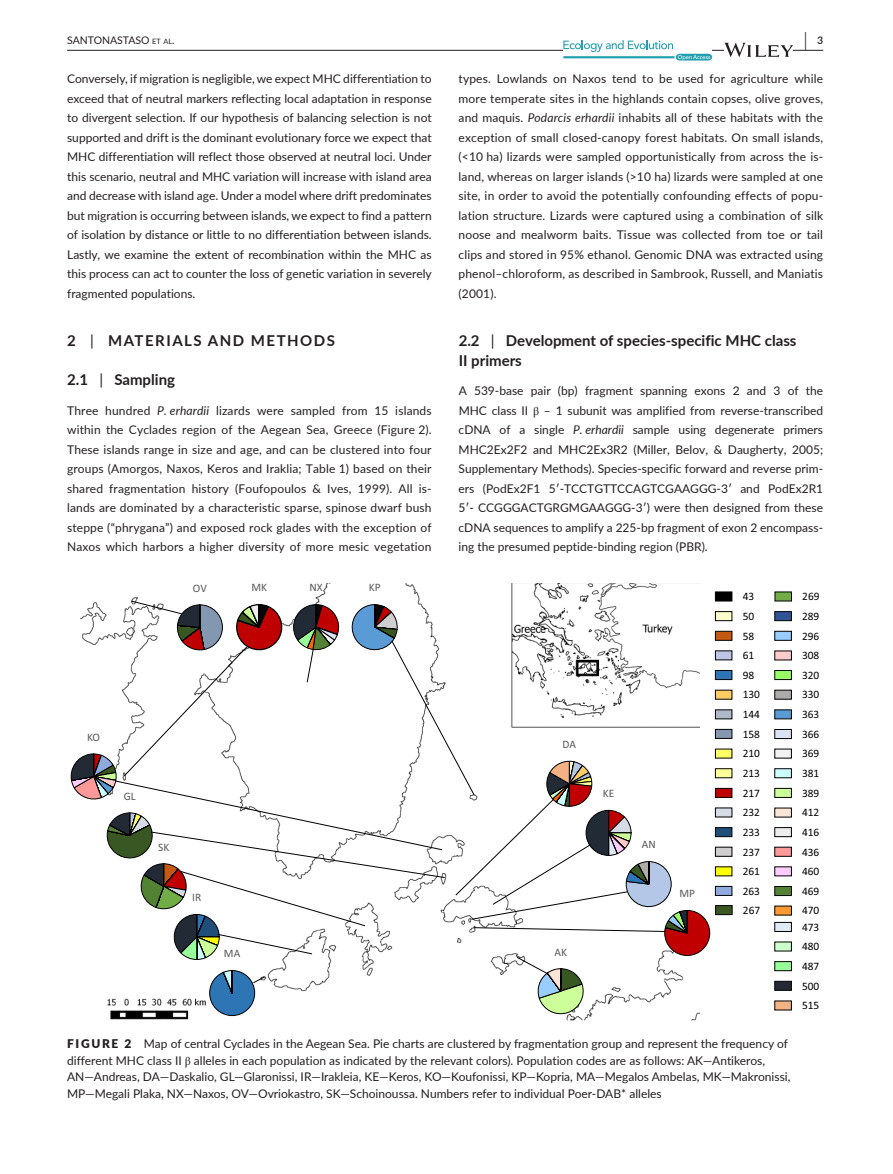
<style>
.page{position:relative;width:893px;height:1174px;background:#fff}
.page>*{position:absolute;margin:0;border:0;box-sizing:border-box;transform-origin:0 0}
.t1{font:600 19.5px "Lato";color:#231f20;scale:.48 1}
.t2{font:700 15px/19.5px "Lato";color:#231f20}
.t3{font:700 15px "Lato";letter-spacing:.1em;color:#231f20}
.t4{font:12px/19.5px "Lato";color:#231f20;text-align:justify}
.t5{font:11.4px/19.6px "Calibri";color:#000;text-align:justify}
.t6{font:11.4px "Calibri";color:#595959}
.t7{font:10.5px "Lato";color:#231f20}
.t8{font:600 10.5px "Lato";color:#231f20}
.s1{font-size:7.35px}
.s2{font-weight:400}
.s3{font-style:italic}
.s4{font-family:"STIX"}
.s5{font-weight:900}
</style>
<div class="page">
<hr style="left:67px;top:50px;width:756px;height:1px;background:#231f20">
<svg style="left:563px;top:40px;width:149px;height:21px"></svg>
<svg style="left:724px;top:43px;width:69px;height:14px"></svg>
<img style="left:80px;top:583px;width:620px;height:438px">
<svg style="left:536px;top:983px;width:50px;height:34px"></svg>
<svg style="left:666px;top:760px;width:44px;height:196px"></svg>
<svg style="left:71px;top:753px;width:44px;height:48px"></svg>
<svg style="left:209px;top:983px;width:46px;height:33px;background:#4c81b2"></svg>
<svg style="left:107px;top:812px;width:8px;height:148px"></svg>
<svg style="left:115px;top:600px;width:551px;height:383px"></svg>
<div style="left:715px;top:591px;width:17px;height:10px;background:#000;border:1px solid #000"></div>
<div style="left:775px;top:591px;width:17px;height:10px;background:#70ad47"></div>
<div style="left:715px;top:611px;width:17px;height:10px;background:#ffc;border:1px solid #000"></div>
<div style="left:715px;top:631px;width:17px;height:9px;background:#c65911;border:1px solid #000"></div>
<div style="left:715px;top:650px;width:17px;height:10px;background:#bdc6e7"></div>
<div style="left:715px;top:670px;width:17px;height:10px;background:#2e75b6;border:1px solid #000"></div>
<div style="left:715px;top:690px;width:17px;height:9px;background:#fc6"></div>
<div style="left:715px;top:709px;width:17px;height:10px;background:#adb9ca"></div>
<div style="left:715px;top:729px;width:17px;height:9px;background:#8497b0;border:1px solid #000"></div>
<div style="left:715px;top:748px;width:17px;height:10px;background:#ff6"></div>
<div style="left:715px;top:768px;width:17px;height:10px;background:#ff9;border:1px solid #000"></div>
<div style="left:715px;top:788px;width:17px;height:9px;background:#c00000;border:1px solid #000"></div>
<div style="left:715px;top:807px;width:17px;height:10px;background:#d6dce5"></div>
<div style="left:715px;top:827px;width:17px;height:10px;background:#1f4e79;border:1px solid #000"></div>
<div style="left:715px;top:847px;width:17px;height:9px;background:#d0cece"></div>
<div style="left:715px;top:866px;width:17px;height:10px;background:#ff0"></div>
<div style="left:715px;top:886px;width:17px;height:9px;background:#8faadc;border:1px solid #000"></div>
<div style="left:774px;top:611px;width:18px;height:10px;background:#2f5597;border:1px solid #000"></div>
<div style="left:774px;top:631px;width:18px;height:9px;background:#9cf;border:1px solid #000"></div>
<svg style="left:774px;top:650px;width:18px;height:10px"></svg>
<div style="left:774px;top:670px;width:18px;height:10px;background:#9f6;border:1px solid #000"></div>
<div style="left:774px;top:690px;width:18px;height:9px;background:#afabab"></div>
<svg style="left:774px;top:709px;width:18px;height:10px"></svg>
<div style="left:774px;top:729px;width:18px;height:10px;background:#dae3f3;border:1px solid #000"></div>
<svg style="left:774px;top:748px;width:18px;height:10px"></svg>
<div style="left:774px;top:768px;width:18px;height:10px;background:#cff;border:1px solid #000"></div>
<div style="left:774px;top:788px;width:18px;height:9px;background:#cf9;border:1px solid #000"></div>
<svg style="left:774px;top:807px;width:18px;height:10px"></svg>
<div style="left:774px;top:827px;width:18px;height:10px;background:#ededed;border:1px solid #000"></div>
<div style="left:774px;top:847px;width:18px;height:9px;background:#f99"></div>
<svg style="left:774px;top:866px;width:18px;height:10px"></svg>
<div style="left:774px;top:886px;width:18px;height:9px;background:#548235;border:1px solid #000"></div>
<svg style="left:774px;top:905px;width:18px;height:10px"></svg>
<div style="left:774px;top:922px;width:18px;height:9px;background:#deebf7;border:1px solid #000"></div>
<svg style="left:774px;top:941px;width:18px;height:10px"></svg>
<div style="left:774px;top:961px;width:18px;height:10px;background:#9f9;border:1px solid #000"></div>
<div style="left:774px;top:981px;width:18px;height:9px;background:#222a35;border:1px solid #000"></div>
<svg style="left:774px;top:1000px;width:18px;height:10px"></svg>
<div style="left:715px;top:905px;width:17px;height:10px;background:#385723;border:1px solid #000"></div>
<h1 class="t1" style="left:804px;top:26px;width:7px">|</h1>
<p class="t7" style="left:67px;top:33px;width:109px">SANTONASTASO <span class="s1">et al</span>.</p>
<p class="t8" style="left:817px;top:33px;width:8px">3</p>
<p class="t4" style="left:67px;top:68px;width:366px">Conversely, if migration is negligible, we expect MHC differentiation to exceed that of neutral markers reflecting local adaptation in response to divergent selection. If our hypothesis of balancing selection is not supported and drift is the dominant evolutionary force we expect that MHC differentiation will reflect those observed at neutral loci. Under this scenario, neutral and MHC variation will increase with island area and decrease with island age. Under a model where drift predominates but migration is occurring between islands, we expect to find a pattern of isolation by distance or little to no differentiation between islands.<br>Lastly, we examine the extent of recombination within the MHC as this process can act to counter the loss of genetic variation in severely fragmented populations.</p>
<p class="t3" style="left:67px;top:330px;width:269px">2 <span class="s2">|</span> MATERIALS AND METHODS</p>
<p class="t2" style="left:67px;top:369px;width:109px">2.1 <span class="s2">|</span> Sampling</p>
<p class="t4" style="left:67px;top:400px;width:366px">Three hundred <span class="s3">P. erhardii</span> lizards were sampled from 15 islands within the Cyclades region of the Aegean Sea, Greece (Figure 2).<br>These islands range in size and age, and can be clustered into four groups (Amorgos, Naxos, Keros and Iraklia; Table 1) based on their shared fragmentation history (Foufopoulos &amp; Ives, 1999). All is&shy;lands are dominated by a characteristic sparse, spinose dwarf bush steppe (“phrygana”) and exposed rock glades with the exception of Naxos which harbors a higher diversity of more mesic vegetation</p>
<p class="t4" style="left:459px;top:68px;width:366px">types. Lowlands on Naxos tend to be used for agriculture while more temperate sites in the highlands contain copses, olive groves, and maquis. <span class="s3">Podarcis erhardii</span> inhabits all of these habitats with the exception of small closed-canopy forest habitats. On small islands, (&lt;10 ha) lizards were sampled opportunistically from across the is&shy;land, whereas on larger islands (&gt;10 ha) lizards were sampled at one site, in order to avoid the potentially confounding effects of popu&shy;lation structure. Lizards were captured using a combination of silk noose and mealworm baits. Tissue was collected from toe or tail clips and stored in 95% ethanol. Genomic DNA was extracted using phenol–chloroform, as described in Sambrook, Russell, and Maniatis (2001).</p>
<p class="t2" style="left:459px;top:330px;width:339px">2.2 <span class="s2">|</span> Development of species-specific MHC class<br>II primers</p>
<p class="t4" style="left:459px;top:380px;width:366px">A 539-base pair (bp) fragment spanning exons 2 and 3 of the MHC class II <span class="s4">β</span> – 1 subunit was amplified from reverse-transcribed cDNA of a single <span class="s3">P. erhardii</span> sample using degenerate primers MHC2Ex2F2 and MHC2Ex3R2 (Miller, Belov, &amp; Daugherty, 2005; Supplementary Methods). Species-specific forward and reverse prim&shy;ers (PodEx2F1 5′-TCCTGTTCCAGTCGAAGGG-3′ and PodEx2R1<br>5′- CCGGGACTGRGMGAAGGG-3′) were then designed from these cDNA sequences to amplify a 225-bp fragment of exon 2 encompass&shy;ing the presumed peptide-binding region (PBR).</p>
<p class="t6" style="left:193px;top:580px;width:15px">OV</p>
<p class="t6" style="left:369px;top:580px;width:13px">KP</p>
<p class="t6" style="left:251px;top:580px;width:17px">MK</p>
<p class="t6" style="left:309px;top:580px;width:15px">NX</p>
<p class="t6" style="left:87px;top:730px;width:14px">KO</p>
<p class="t6" style="left:124px;top:788px;width:13px">GL</p>
<p class="t6" style="left:158px;top:839px;width:13px">SK</p>
<p class="t6" style="left:192px;top:890px;width:11px">IR</p>
<p class="t6" style="left:224px;top:946px;width:18px">MA</p>
<p class="t6" style="left:563px;top:737px;width:15px">DA</p>
<p class="t6" style="left:603px;top:786px;width:13px">KE</p>
<p class="t6" style="left:554px;top:944px;width:14px">AK</p>
<p class="t6" style="left:642px;top:837px;width:15px">AN</p>
<p class="t6" style="left:679px;top:886px;width:17px">MP</p>
<p class="t5" style="left:743px;top:586px;width:13px">43</p>
<p class="t5" style="left:802px;top:586px;width:19px">269</p>
<p class="t5" style="left:743px;top:606px;width:19px;text-align:left">50<br>58<br>61<br>98<br>130<br>144<br>158<br>210<br>213<br>217<br>232<br>233<br>237<br>261<br>263</p>
<p class="t5" style="left:802px;top:606px;width:19px">289<br>296<br>308<br>320<br>330<br>363<br>366<br>369<br>381<br>389<br>412<br>416<br>436<br>460<br>469<br>470</p>
<p class="t5" style="left:802px;top:917px;width:19px">473<br>480<br>487<br>500<br>515</p>
<p class="t5" style="left:743px;top:900px;width:19px">267</p>
<p class="t4" style="left:67px;top:1035px;width:725px;line-height:16.5px;text-align:left"><span class="s5">FIGURE 2</span> Map of central Cyclades in the Aegean Sea. Pie charts are clustered by fragmentation group and represent the frequency of different MHC class II <span class="s4">β</span> alleles in each population as indicated by the relevant colors). Population codes are as follows: AK—Antikeros, AN—Andreas, DA—Daskalio, GL—Glaronissi, IR—Irakleia, KE—Keros, KO—Koufonissi, KP—Kopria, MA—Megalos Ambelas, MK—Makronissi, MP—Megali Plaka, NX—Naxos, OV—Ovriokastro, SK—Schoinoussa. Numbers refer to individual Poer-DAB* alleles</p>
</div>
